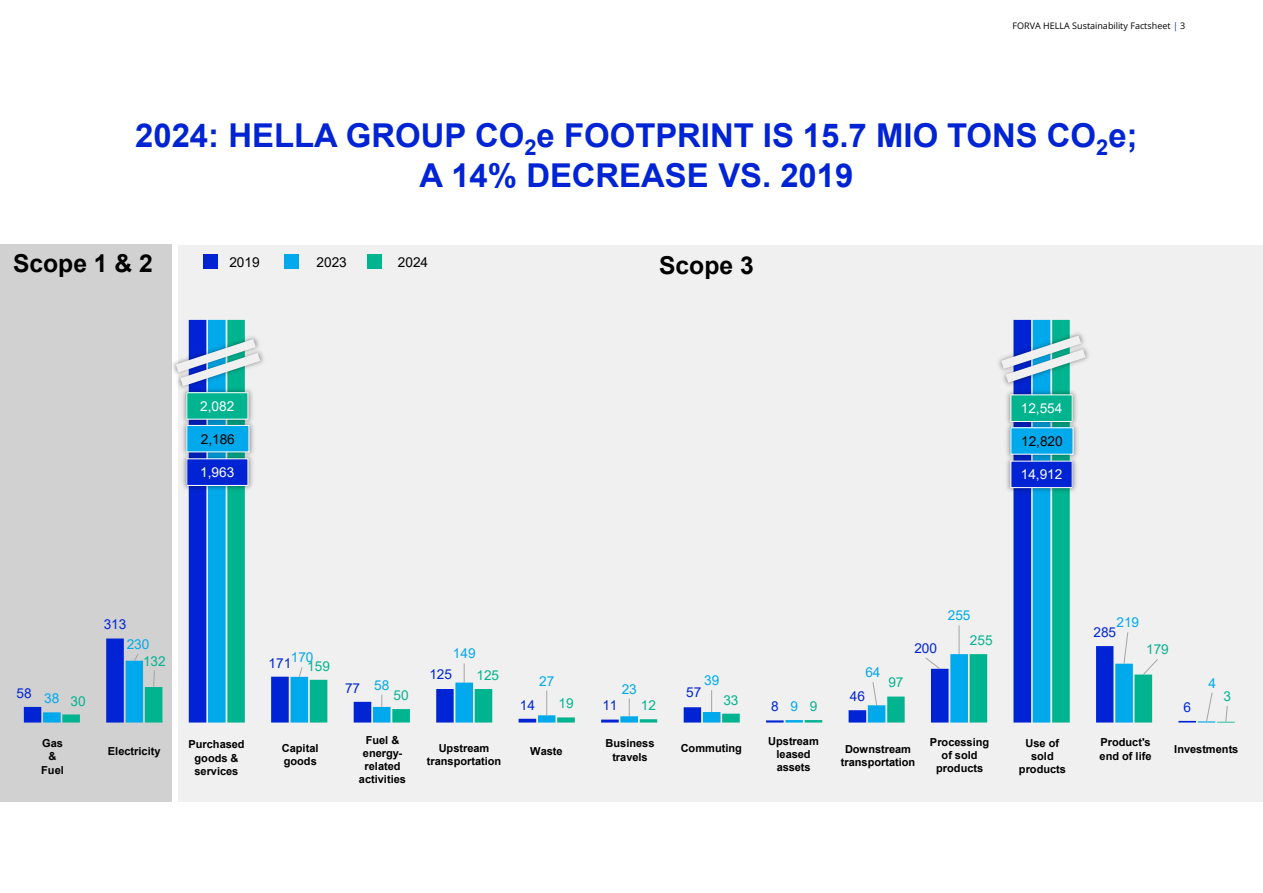
<style>
.page{position:relative;width:1263px;height:893px;background:#fff}
.page>*{position:absolute;margin:0;border:0;box-sizing:border-box;transform-origin:0 0}
.t1{font:700 32.85px/39.5px "Arial";color:#0024d3;text-align:center}
.t2{font:700 24.6px "Arial";color:#000}
.t3{font:13.65px "Arial";color:#0024d3}
.t4{font:13.65px "Arial";color:#00a9eb}
.t5{font:13.65px "Arial";color:#00b48f}
.t6{font:13.65px "Arial";color:#000}
.t7{font:13.65px "Arial";color:#fff}
.t8{font:700 10.95px/13.2px "Arial";letter-spacing:-.005em;color:#000;text-align:center}
.t9{font:9px "Open Sans";color:#000}
.s1{color:#0024d3}
</style>
<div class="page">
<div style="left:179px;top:245px;width:1084px;height:557px;background:#f0f0f0"></div>
<div style="left:1px;top:244px;width:171px;height:558px;background:#d1d1d1"></div>
<svg style="left:62px;top:320px;width:1173px;height:402px"></svg>
<svg style="left:924px;top:656px;width:17px;height:14px"></svg>
<svg style="left:133px;top:653px;width:7px;height:9px"></svg>
<svg style="left:298px;top:666px;width:5px;height:12px"></svg>
<svg style="left:381px;top:695px;width:1px;height:12px"></svg>
<svg style="left:464px;top:663px;width:1px;height:20px"></svg>
<svg style="left:546px;top:691px;width:1px;height:24px"></svg>
<svg style="left:629px;top:698px;width:1px;height:18px"></svg>
<svg style="left:711px;top:690px;width:1px;height:22px"></svg>
<svg style="left:872px;top:681px;width:6px;height:25px"></svg>
<svg style="left:958px;top:625px;width:1px;height:29px"></svg>
<svg style="left:1123px;top:631px;width:6px;height:34px"></svg>
<svg style="left:1205px;top:691px;width:8px;height:32px"></svg>
<svg style="left:152px;top:669px;width:3px;height:19px"></svg>
<svg style="left:1142px;top:658px;width:17px;height:18px"></svg>
<svg style="left:1225px;top:705px;width:3px;height:18px"></svg>
<img style="left:168px;top:332px;width:100px;height:62px">
<svg style="left:176px;top:339px;width:84px;height:47px"></svg>
<img style="left:179px;top:460px;width:77px;height:33px">
<div style="left:187px;top:459px;width:61px;height:26px;background:#0024d3"></div>
<div style="left:186px;top:458px;width:62px;height:28px;border:1px solid #fff"></div>
<img style="left:179px;top:418px;width:78px;height:42px">
<div style="left:187px;top:425px;width:62px;height:27px;background:#00a9eb"></div>
<img style="left:179px;top:385px;width:77px;height:42px">
<div style="left:187px;top:393px;width:61px;height:26px;background:#00b48f"></div>
<div style="left:186px;top:392px;width:62px;height:28px;border:1px solid #fff"></div>
<div style="left:204px;top:255px;width:14px;height:14px;background:#0024d3"></div>
<div style="left:284px;top:255px;width:14px;height:14px;background:#00a9eb"></div>
<div style="left:367px;top:255px;width:14px;height:14px;background:#00b48f"></div>
<img style="left:993px;top:328px;width:100px;height:62px">
<svg style="left:1001px;top:335px;width:85px;height:48px"></svg>
<img style="left:1003px;top:462px;width:77px;height:33px">
<div style="left:1011px;top:461px;width:61px;height:27px;background:#0024d3"></div>
<div style="left:1010px;top:461px;width:63px;height:27px;border:1px solid #fff"></div>
<img style="left:1003px;top:420px;width:78px;height:42px">
<div style="left:1011px;top:428px;width:62px;height:26px;background:#00a9eb"></div>
<img style="left:1003px;top:387px;width:77px;height:42px">
<div style="left:1011px;top:395px;width:61px;height:26px;background:#00b48f"></div>
<div style="left:1010px;top:394px;width:63px;height:28px;border:1px solid #fff"></div>
<p class="t9" style="left:1012px;top:20px;width:174px">FORVA HELLA Sustainability Factsheet <span class="s1">|</span> 3</p>
<h1 class="t1" style="left:135px;top:116px;width:1004px">2024: HELLA GROUP CO<sub>2</sub>e FOOTPRINT IS 15.7 MIO TONS CO<sub>2</sub>e;<br>A 14% DECREASE VS. 2019</h1>
<h2 class="t2" style="left:13px;top:246px;width:141px">Scope 1 &amp; 2</h2>
<h2 class="t2" style="left:659px;top:248px;width:96px">Scope 3</h2>
<p class="t6" style="left:229px;top:253px;width:32px">2019</p>
<p class="t6" style="left:317px;top:253px;width:32px">2023</p>
<p class="t6" style="left:398px;top:253px;width:32px">2024</p>
<p class="t7" style="left:200px;top:397px;width:36px">2,082</p>
<p class="t6" style="left:201px;top:429px;width:36px">2,186</p>
<p class="t7" style="left:200px;top:463px;width:36px">1,963</p>
<p class="t7" style="left:1021px;top:399px;width:43px">12,554</p>
<p class="t6" style="left:1021px;top:432px;width:43px">12,820</p>
<p class="t7" style="left:1021px;top:465px;width:43px">14,912</p>
<p class="t3" style="left:17px;top:684px;width:17px">58</p>
<p class="t4" style="left:44px;top:689px;width:17px">38</p>
<p class="t5" style="left:71px;top:692px;width:17px">30</p>
<p class="t3" style="left:104px;top:615px;width:24px">313</p>
<p class="t4" style="left:127px;top:635px;width:24px">230</p>
<p class="t5" style="left:143px;top:651px;width:24px">132</p>
<p class="t4" style="left:291px;top:648px;width:24px">170</p>
<p class="t3" style="left:269px;top:653px;width:24px">171</p>
<p class="t5" style="left:307px;top:657px;width:24px">159</p>
<p class="t3" style="left:345px;top:679px;width:17px">77</p>
<p class="t4" style="left:374px;top:675px;width:17px">58</p>
<p class="t5" style="left:393px;top:686px;width:17px">50</p>
<p class="t4" style="left:453px;top:644px;width:24px">149</p>
<p class="t3" style="left:429px;top:665px;width:24px">125</p>
<p class="t5" style="left:476px;top:666px;width:24px">125</p>
<p class="t4" style="left:539px;top:671px;width:17px">27</p>
<p class="t4" style="left:622px;top:679px;width:17px">23</p>
<p class="t5" style="left:558px;top:694px;width:17px">19</p>
<p class="t5" style="left:641px;top:696px;width:17px">12</p>
<p class="t3" style="left:520px;top:695px;width:17px">14</p>
<p class="t3" style="left:602px;top:696px;width:17px">11</p>
<p class="t4" style="left:704px;top:671px;width:17px">39</p>
<p class="t3" style="left:686px;top:683px;width:17px">57</p>
<p class="t5" style="left:723px;top:690px;width:17px">33</p>
<p class="t3" style="left:771px;top:697px;width:9px">8</p>
<p class="t4" style="left:790px;top:697px;width:9px">9</p>
<p class="t5" style="left:810px;top:697px;width:9px">9</p>
<p class="t4" style="left:865px;top:663px;width:17px">64</p>
<p class="t3" style="left:850px;top:687px;width:17px">46</p>
<p class="t5" style="left:888px;top:673px;width:17px">97</p>
<p class="t3" style="left:914px;top:639px;width:24px">200</p>
<p class="t4" style="left:948px;top:606px;width:24px">255</p>
<p class="t5" style="left:970px;top:631px;width:24px">255</p>
<p class="t4" style="left:1116px;top:613px;width:24px">219</p>
<p class="t3" style="left:1093px;top:623px;width:24px">285</p>
<p class="t5" style="left:1146px;top:640px;width:24px">179</p>
<p class="t3" style="left:1183px;top:698px;width:9px">6</p>
<p class="t4" style="left:1208px;top:673px;width:9px">4</p>
<p class="t5" style="left:1223px;top:687px;width:9px">3</p>
<p class="t8" style="left:41px;top:737px;width:24px">Gas &amp;<br>Fuel</p>
<p class="t8" style="left:108px;top:744px;width:54px">Electricity</p>
<p class="t8" style="left:188px;top:738px;width:58px">Purchased goods &amp; services</p>
<p class="t8" style="left:282px;top:742px;width:38px;text-align:left">Capital goods</p>
<p class="t8" style="left:359px;top:733px;width:49px">Fuel &amp; energy&shy;related activities</p>
<p class="t8" style="left:427px;top:742px;width:76px">Upstream transportation</p>
<p class="t8" style="left:530px;top:744px;width:34px">Waste</p>
<p class="t8" style="left:606px;top:737px;width:50px">Business travels</p>
<p class="t8" style="left:681px;top:742px;width:63px">Commuting</p>
<p class="t8" style="left:768px;top:735px;width:52px">Upstream leased assets</p>
<p class="t8" style="left:841px;top:743px;width:76px">Downstream transportation</p>
<p class="t8" style="left:930px;top:735px;width:61px">Processing of sold products</p>
<p class="t8" style="left:1019px;top:736px;width:49px">Use of sold products</p>
<p class="t8" style="left:1099px;top:736px;width:53px;text-align:left">Product's end of life</p>
<p class="t8" style="left:1174px;top:743px;width:66px">Investments</p>
</div>
